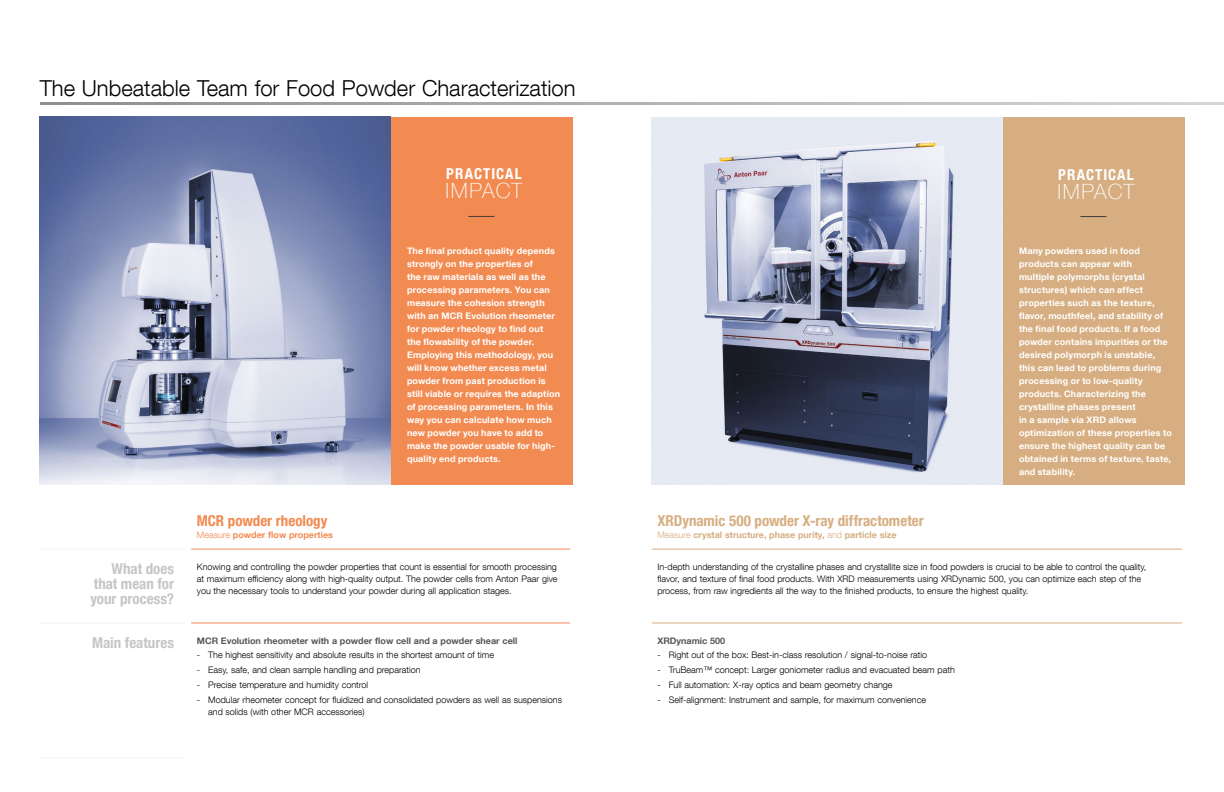
<style>
.page{position:relative;width:1224px;height:792px;background:#fff}
.page>*{position:absolute;margin:0;border:0;box-sizing:border-box;transform-origin:0 0}
.t1{font:300 22px "Helvetica Neue LT Com";color:#000}
.t2{font:100 21px "Helvetica Neue LT Com";letter-spacing:.055em;color:#fff}
.t3{font:700 condensed 15px/15px "Helvetica Neue LT Com";color:#c6c6c6;text-align:justify}
.t4{font:700 condensed 15px "Helvetica Neue LT Com";color:#d7ae81}
.t5{font:700 condensed 15px "Helvetica Neue LT Com";letter-spacing:.07em;color:#fff}
.t6{font:700 condensed 15px "Helvetica Neue LT Com";color:#f28b52}
.t7{font:300 9px/12px "Helvetica Neue LT Com";color:#000}
.t8{font:700 9px/13px "Helvetica Neue LT Com";letter-spacing:.02em;color:#fff}
.t9{font:700 9px "Helvetica Neue LT Com";color:#575756}
.t10{font:700 9px "Helvetica Neue LT Com";color:#d7ae81}
.t11{font:700 9px "Helvetica Neue LT Com";color:#f28b52}
.s1{font-weight:300}
</style>
<div class="page">
<img style="left:40px;top:117px;width:351px;height:368px">
<hr style="left:40px;top:103px;width:1184px;height:2px;background:#8c9091">
<div style="left:391px;top:117px;width:181px;height:368px;background:#f28b52"></div>
<svg style="left:468px;top:216px;width:26px;height:1px"></svg>
<hr style="left:191px;top:549px;width:379px;height:1px;background:#f28b52">
<hr style="left:191px;top:622px;width:379px;height:1px;background:#f28b52">
<hr style="left:40px;top:622px;width:145px;height:1px;background:#f2f2f2">
<hr style="left:40px;top:758px;width:145px;height:1px;background:#f2f2f2">
<hr style="left:40px;top:549px;width:145px;height:1px;background:#f2f2f2">
<hr style="left:652px;top:549px;width:530px;height:1px;background:#d7ae81">
<hr style="left:652px;top:622px;width:530px;height:1px;background:#d7ae81">
<img style="left:652px;top:117px;width:351px;height:368px">
<div style="left:1003px;top:117px;width:181px;height:368px;background:#d7ae81"></div>
<svg style="left:1080px;top:216px;width:26px;height:1px"></svg>
<h1 class="t1" style="left:40px;top:74px;width:537px">The Unbeatable Team for Food Powder Characterization</h1>
<h3 class="t5" style="left:446px;top:165px;width:77px">PRACTICAL</h3>
<h2 class="t2" style="left:446px;top:179px;width:78px">IMPACT</h2>
<h3 class="t5" style="left:1058px;top:165px;width:77px">PRACTICAL</h3>
<h2 class="t2" style="left:1058px;top:179px;width:78px">IMPACT</h2>
<p class="t8" style="left:407px;top:244px;width:155px">The final product quality depends strongly on the properties of<br>the raw materials as well as the processing parameters. You can measure the cohesion strength with an MCR Evolution rheometer for powder rheology to find out<br>the flowability of the powder.<br>Employing this methodology, you will know whether excess metal powder from past production is still viable or requires the adaption of processing parameters. In this way you can calculate how much new powder you have to add to make the powder usable for high&shy;quality end products.</p>
<p class="t8" style="left:1019px;top:244px;width:154px">Many powders used in food products can appear with<br>multiple polymorphs (crystal structures) which can affect properties such as the texture, flavor, mouthfeel, and stability of the final food products. If a food powder contains impurities or the desired polymorph is unstable, this can lead to problems during processing or to low-quality products. Characterizing the crystalline phases present<br>in a sample via XRD allows optimization of these properties to ensure the highest quality can be obtained in terms of texture, taste, and stability.</p>
<h3 class="t6" style="left:197px;top:511px;width:132px">MCR powder rheology</h3>
<p class="t11" style="left:197px;top:529px;width:138px"><span class="s1">Measure</span> powder flow properties</p>
<h3 class="t4" style="left:657px;top:511px;width:268px">XRDynamic 500 powder X-ray diffractometer</h3>
<p class="t10" style="left:657px;top:529px;width:241px"><span class="s1">Measure</span> crystal structure, phase purity, <span class="s1">and</span> particle size</p>
<h3 class="t3" style="left:90px;top:561px;width:85px;text-indent:21px">What does that mean for your process?</h3>
<p class="t7" style="left:197px;top:560px;width:362px;text-align:justify">Knowing and controlling the powder properties that count is essential for smooth processing at maximum efficiency along with high-quality output. The powder cells from Anton Paar give you the necessary tools to understand your powder during all application stages.</p>
<p class="t7" style="left:657px;top:560px;width:491px">In-depth understanding of the crystalline phases and crystallite size in food powders is crucial to be able to control the quality, flavor, and texture of final food products. With XRD measurements using XRDynamic 500, you can optimize each step of the process, from raw ingredients all the way to the finished products, to ensure the highest quality.</p>
<h3 class="t3" style="left:92px;top:635px;width:83px">Main features</h3>
<p class="t9" style="left:197px;top:635px;width:322px">MCR Evolution rheometer with a powder flow cell and a powder shear cell</p>
<p class="t7" style="left:197px;top:649px;width:299px">- The highest sensitivity and absolute results in the shortest amount of time</p>
<p class="t7" style="left:197px;top:664px;width:225px">- Easy, safe, and clean sample handling and preparation</p>
<p class="t7" style="left:197px;top:679px;width:173px">- Precise temperature and humidity control</p>
<p class="t7" style="left:208px;top:694px;width:355px;text-indent:-11px">- Modular rheometer concept for fluidized and consolidated powders as well as suspensions and solids (with other MCR accessories)</p>
<p class="t9" style="left:657px;top:635px;width:69px">XRDynamic 500</p>
<p class="t7" style="left:657px;top:649px;width:271px">- Right out of the box: Best-in-class resolution / signal-to-noise ratio</p>
<p class="t7" style="left:657px;top:664px;width:299px">- TruBeam™ concept: Larger goniometer radius and evacuated beam path</p>
<p class="t7" style="left:657px;top:679px;width:237px">- Full automation: X-ray optics and beam geometry change</p>
<p class="t7" style="left:657px;top:693px;width:270px">- Self-alignment: Instrument and sample, for maximum convenience</p>
</div>
